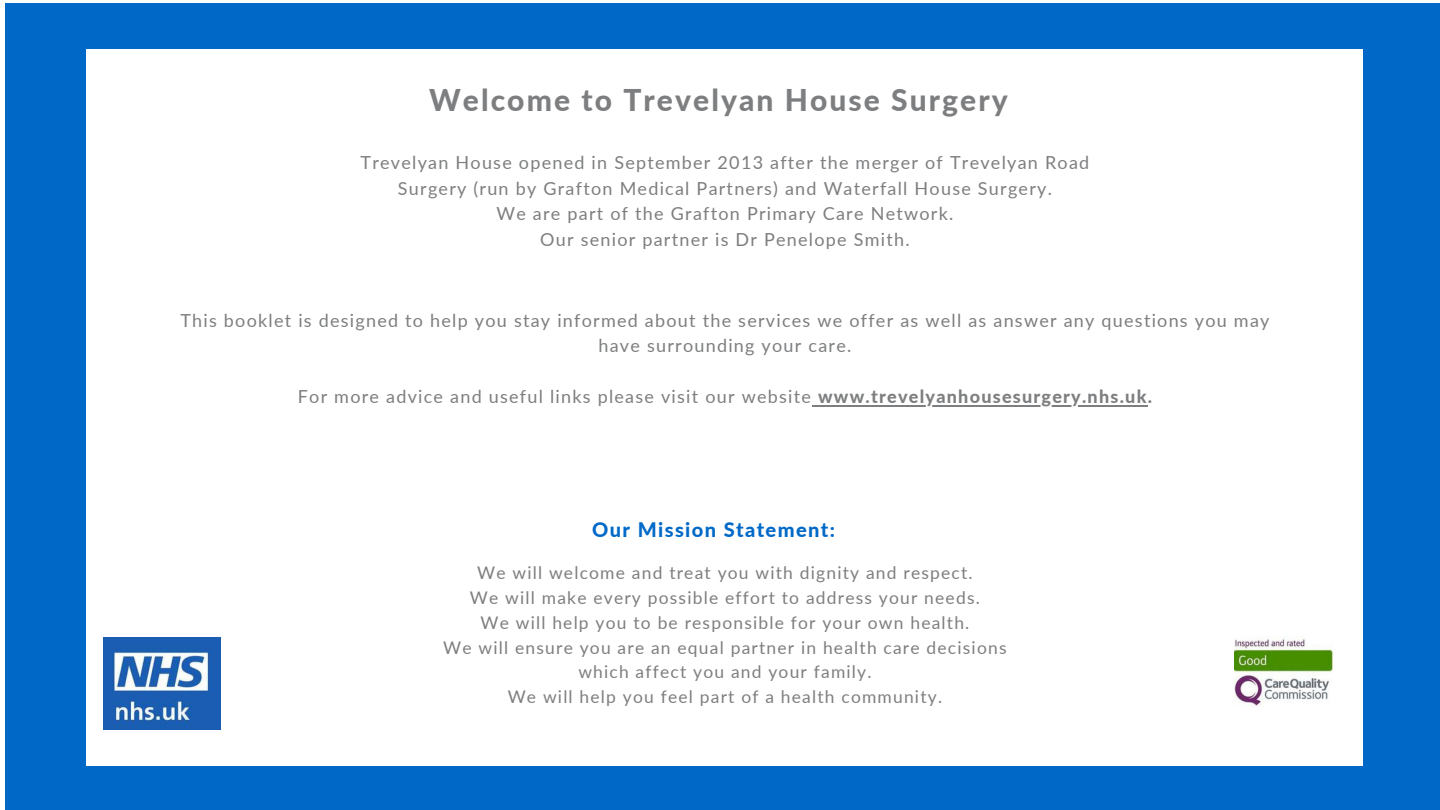
<style>
.page{position:relative;width:1440px;height:810px;background:#fff}
.page>*{position:absolute;margin:0;border:0;box-sizing:border-box;transform-origin:0 0}
.t1{font:800 30px "Lato";letter-spacing:.07em;color:#7d7e80}
.t2{font:800 20px "Lato";letter-spacing:.07em;color:#0069c7}
.t3{font:18px/25.5px "Lato";letter-spacing:.07em;color:#7d7e80;text-align:center}
.t4{font:17.4px/24.8px "Lato";letter-spacing:.07em;color:#7d7e80;text-align:center}
.s1{font-weight:800}
</style>
<div class="page">
<div style="left:0;top:0;width:1440px;height:49px;background:#0069c7"></div>
<div style="left:0;top:766px;width:1440px;height:44px;background:#0069c7"></div>
<div style="left:0;top:3px;width:86px;height:807px;background:#0069c7"></div>
<div style="left:1364px;top:0;width:76px;height:810px;background:#0069c7"></div>
<img style="left:1235px;top:639px;width:97px;height:67px">
<img style="left:104px;top:637px;width:116px;height:92px">
<hr style="left:818px;top:405px;width:330px;height:1px;background:#7d7e80">
<p class="t1" style="left:429px;top:81px;width:580px">Welcome to Trevelyan House Surgery</p>
<p class="t3" style="left:361px;top:150px;width:730px">Trevelyan House opened in September 2013 after the merger of Trevelyan Road<br>Surgery (run by Grafton Medical Partners) and Waterfall House Surgery.</p>
<p class="t3" style="left:497px;top:201px;width:458px">We are part of the Grafton Primary Care Network.</p>
<p class="t3" style="left:540px;top:226px;width:371px">Our senior partner is Dr Penelope Smith.</p>
<p class="t3" style="left:180px;top:307px;width:1091px">This booklet is designed to help you stay informed about the services we offer as well as answer any questions you may have surrounding your care.</p>
<p class="t3" style="left:298px;top:384px;width:856px">For more advice and useful links please visit our website <span class="s1">www.trevelyanhousesurgery.nhs.uk.</span></p>
<p class="t2" style="left:592px;top:518px;width:244px">Our Mission Statement:</p>
<p class="t4" style="left:477px;top:560px;width:497px">We will welcome and treat you with dignity and respect.</p>
<p class="t4" style="left:470px;top:585px;width:511px">We will make every possible effort to address your needs.</p>
<p class="t4" style="left:480px;top:610px;width:490px">We will help you to be responsible for your own health.</p>
<p class="t4" style="left:443px;top:634px;width:565px">We will ensure you are an equal partner in health care decisions which affect you and your family.</p>
<p class="t4" style="left:508px;top:684px;width:436px">We will help you feel part of a health community.</p>
</div>
